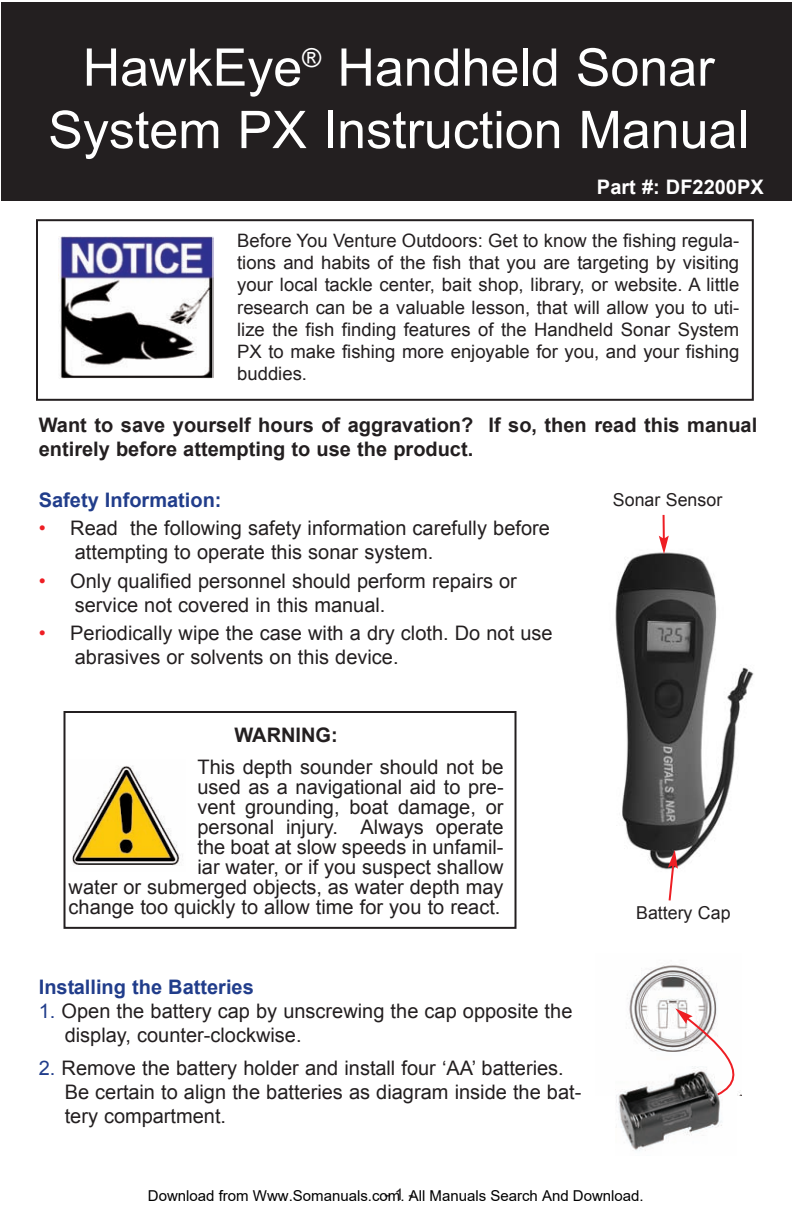
<style>
.page{position:relative;width:792px;height:1224px;background:#fff}
.page>*{position:absolute;margin:0;border:0;box-sizing:border-box;transform-origin:0 0}
.t1{font:52px/62.4px "Arial";color:#fff;text-align:center}
.t2{font:20px/20px "Arial";color:#231f20}
.t3{font:700 20px/24px "Arial";color:#231f20}
.t4{font:700 20px "Arial";color:#213d8b}
.t5{font:700 20px "Arial";color:#fff}
.t6{font:18.4px/22.2px "Arial";color:#231f20;text-align:justify}
.t7{font:17.8px "Arial";color:#231f20}
.t8{font:16px "Arial";color:#231f20}
.t9{font:15px "Arial";color:#000}
.s1{color:#ee1e24}
.s2{color:#213d8b}
</style>
<div class="page">
<div style="left:1px;top:2px;width:791px;height:199px;background:#231f20"></div>
<img style="left:615px;top:552px;width:139px;height:316px">
<svg style="left:659px;top:514px;width:19px;height:387px"></svg>
<div style="left:36px;top:219px;width:718px;height:182px;border:2px solid #231f20"></div>
<img style="left:58px;top:237px;width:155px;height:141px">
<img style="left:629px;top:965px;width:89px;height:87px">
<img style="left:616px;top:1078px;width:106px;height:73px">
<svg style="left:675px;top:1008px;width:67px;height:89px"></svg>
<div style="left:64px;top:711px;width:453px;height:218px;border:2px solid #231f20"></div>
<img style="left:72px;top:766px;width:111px;height:100px">
<h1 class="t1" style="left:48px;top:36px;width:702px">HawkEye<sup>®</sup> Handheld Sonar<br>System PX Instruction Manual</h1>
<p class="t5" style="left:597px;top:176px;width:168px">Part #: DF2200PX</p>
<p class="t6" style="left:237px;top:230px;width:504px">Before You Venture Outdoors: Get to know the fishing regula&shy;tions and habits of the fish that you are targeting by visiting your local tackle center, bait shop, library, or website. A little research can be a valuable lesson, that will allow you to uti&shy;lize the fish finding features of the Handheld Sonar System PX to make fishing more enjoyable for you, and your fishing buddies.</p>
<p class="t3" style="left:39px;top:413px;width:720px">Want to save yourself hours of aggravation? If so, then read this manual entirely before attempting to use the product.</p>
<p class="t4" style="left:39px;top:489px;width:184px">Safety Information:</p>
<p class="t2" style="left:75px;top:516px;width:477px;line-height:24px;text-indent:-36px"><span class="s1">•</span> Read the following safety information carefully before attempting to operate this sonar system.</p>
<p class="t2" style="left:75px;top:569px;width:444px;line-height:24px;text-indent:-36px"><span class="s1">•</span> Only qualified personnel should perform repairs or service not covered in this manual.</p>
<p class="t2" style="left:75px;top:621px;width:479px;line-height:24px;text-indent:-36px"><span class="s1">•</span> Periodically wipe the case with a dry cloth. Do not use abrasives or solvents on this device.</p>
<p class="t7" style="left:613px;top:490px;width:111px">Sonar Sensor</p>
<p class="t3" style="left:234px;top:723px;width:105px">WARNING:</p>
<p class="t2" style="left:69px;top:757px;width:437px;text-align:right">This depth sounder should not be<br>used as a navigational aid to pre-<br>vent grounding, boat damage, or<br>personal injury. Always operate<br>the boat at slow speeds in unfamil-<br>iar water, or if you suspect shallow<br>water or submerged objects, as water depth may change too quickly to allow time for you to react.</p>
<p class="t4" style="left:39px;top:976px;width:217px">Installing the Batteries</p>
<p class="t2" style="left:65px;top:999px;width:509px;line-height:24px;text-indent:-26px"><span class="s2">1.</span> Open the battery cap by unscrewing the cap opposite the display, counter-clockwise.</p>
<p class="t2" style="left:65px;top:1056px;width:518px;line-height:24px;text-indent:-26px"><span class="s2">2.</span> Remove the battery holder and install four ‘AA’ batteries.<br>Be certain to align the batteries as diagram inside the bat&shy;tery compartment.</p>
<p class="t7" style="left:636px;top:903px;width:96px">Battery Cap</p>
<p class="t8" style="left:385px;top:1185px;width:31px">- 1 -</p>
<p class="t9" style="left:148px;top:1187px;width:497px">Download from Www.Somanuals.com. All Manuals Search And Download.</p>
</div>
